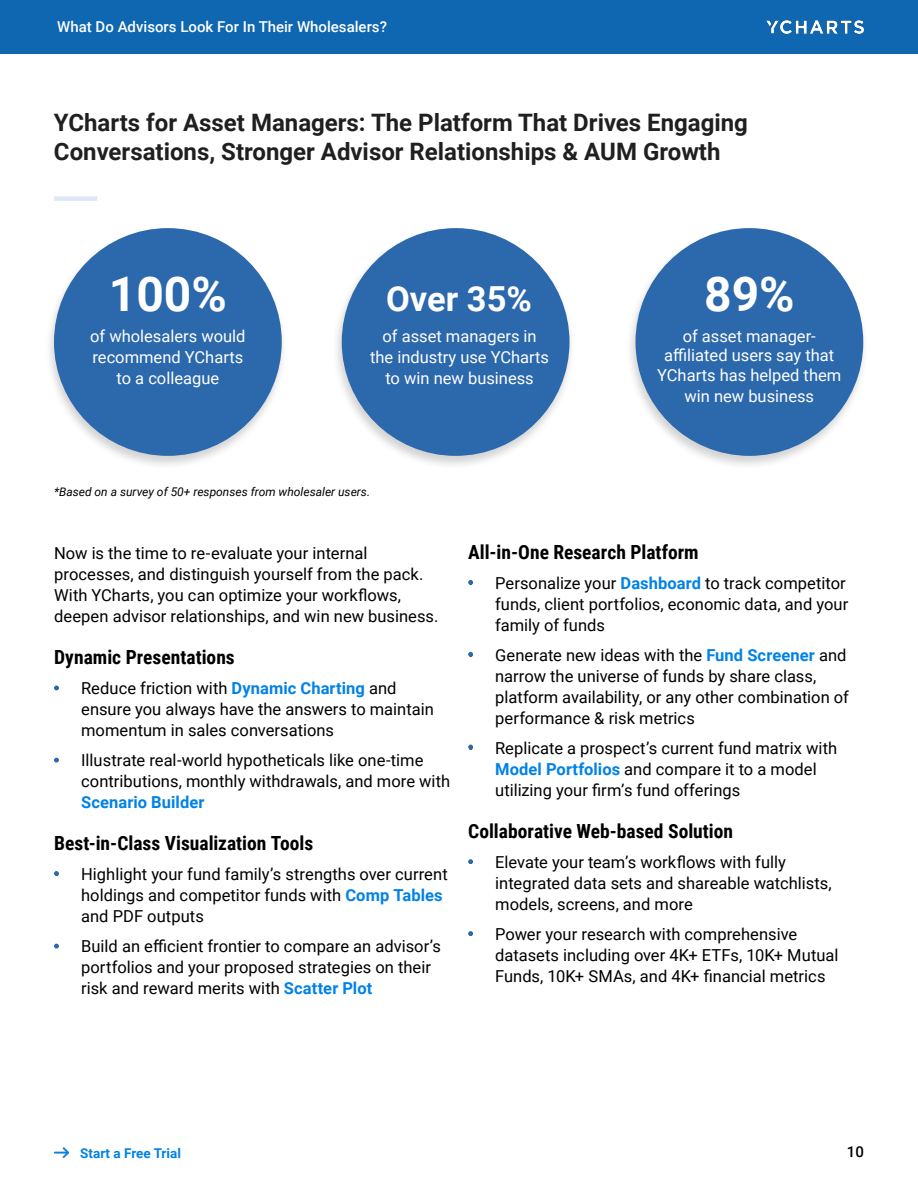
<style>
.page{position:relative;width:918px;height:1188px;background:#fff}
.page>*{position:absolute;margin:0;border:0;box-sizing:border-box;transform-origin:0 0}
.t1{font:700 48px "Roboto";color:#fff}
.t2{font:700 34.5px "Roboto";color:#fff}
.t3{font:700 24px/28.8px "Roboto";color:#1f1f1f}
.t4{font:700 19.5px "Roboto Condensed";color:#000}
.t5{font:16.5px/21px "Roboto";color:#000}
.t6{font:16.5px/21px "Roboto";color:#fff;text-align:center}
.t7{font:700 16.5px "Roboto";letter-spacing:.005em;color:#0082e8}
.t8{font:500 15px "Roboto";color:#fff}
.t9{font:500 15px "Roboto";color:#000}
.t10{font:700 13.5px "Roboto";color:#0082e8}
.t11{font:italic 12px "Roboto";color:#000}
.s1{font-weight:700;color:#0082e8}
</style>
<div class="page">
<div style="left:0;top:0;width:918px;height:54px;background:#0e67b0"></div>
<img style="left:766px;top:20px;width:98px;height:14px">
<img style="left:54px;top:1147px;width:15px;height:12px">
<div style="left:54px;top:196px;width:43px;height:5px;background:#dee7f5"></div>
<div style="left:44px;top:226px;width:244px;height:245px;background:#000;opacity:.18"></div>
<div style="left:54px;top:228px;width:228px;height:228px;background:#2b68ac;border-radius:50%"></div>
<div style="left:626px;top:226px;width:243px;height:245px;background:#000;opacity:.18"></div>
<div style="left:636px;top:228px;width:227px;height:228px;background:#2b68ac;border-radius:50%"></div>
<div style="left:332px;top:226px;width:243px;height:245px;background:#000;opacity:.18"></div>
<div style="left:342px;top:228px;width:228px;height:228px;background:#2b68ac;border-radius:50%"></div>
<svg style="left:54px;top:686px;width:5px;height:4px"></svg>
<svg style="left:468px;top:580px;width:5px;height:5px"></svg>
<svg style="left:468px;top:652px;width:5px;height:5px"></svg>
<svg style="left:54px;top:758px;width:5px;height:5px"></svg>
<svg style="left:54px;top:871px;width:5px;height:5px"></svg>
<svg style="left:54px;top:944px;width:5px;height:5px"></svg>
<svg style="left:468px;top:745px;width:5px;height:4px"></svg>
<svg style="left:468px;top:931px;width:5px;height:5px"></svg>
<svg style="left:468px;top:859px;width:5px;height:5px"></svg>
<p class="t8" style="left:57px;top:16px;width:331px">What Do Advisors Look For In Their Wholesalers?</p>
<h3 class="t3" style="left:54px;top:107px;width:696px">YCharts for Asset Managers: The Platform That Drives Engaging<br>Conversations, Stronger Advisor Relationships &amp; AUM Growth</h3>
<h1 class="t1" style="left:109px;top:260px;width:120px">100%</h1>
<p class="t6" style="left:90px;top:325px;width:157px">of wholesalers would recommend YCharts to a colleague</p>
<h2 class="t2" style="left:386px;top:274px;width:147px">Over 35%</h2>
<h1 class="t1" style="left:704px;top:260px;width:92px">89%</h1>
<p class="t6" style="left:370px;top:325px;width:181px">of asset managers in the industry use YCharts to win new business</p>
<p class="t6" style="left:657px;top:325px;width:186px;line-height:20.2px">of asset manager&shy;affiliated users say that<br>YCharts has helped them win new business</p>
<p class="t11" style="left:54px;top:483px;width:318px">*Based on a survey of 50+ responses from wholesaler users.</p>
<p class="t5" style="left:54px;top:542px;width:386px">Now is the time to re-evaluate your internal processes, and distinguish yourself from the pack.<br>With YCharts, you can optimize your workflows, deepen advisor relationships, and win new business.</p>
<p class="t4" style="left:54px;top:643px;width:182px">Dynamic Presentations</p>
<p class="t5" style="left:81px;top:677px;width:354px;text-indent:-27px">• Reduce friction with <span class="s1">Dynamic Charting</span> and ensure you always have the answers to maintain momentum in sales conversations</p>
<p class="t5" style="left:81px;top:749px;width:371px;text-indent:-27px">• Illustrate real-world hypotheticals like one-time contributions, monthly withdrawals, and more with</p>
<p class="t7" style="left:81px;top:790px;width:125px">Scenario Builder</p>
<p class="t4" style="left:54px;top:829px;width:261px">Best-in-Class Visualization Tools</p>
<p class="t5" style="left:81px;top:863px;width:368px;text-indent:-27px">• Highlight your fund family’s strengths over current holdings and competitor funds with <span class="s1">Comp Tables </span>and PDF outputs</p>
<p class="t5" style="left:81px;top:935px;width:361px;text-indent:-27px">• Build an efficient frontier to compare an advisor’s portfolios and your proposed strategies on their risk and reward merits with <span class="s1">Scatter Plot</span></p>
<p class="t4" style="left:468px;top:538px;width:232px">All-in-One Research Platform</p>
<p class="t5" style="left:495px;top:572px;width:355px;text-indent:-27px">• Personalize your <span class="s1">Dashboard</span> to track competitor funds, client portfolios, economic data, and your family of funds</p>
<p class="t5" style="left:495px;top:644px;width:355px;text-indent:-27px">• Generate new ideas with the <span class="s1">Fund Screener</span> and narrow the universe of funds by share class, platform availability, or any other combination of performance &amp; risk metrics</p>
<p class="t5" style="left:495px;top:737px;width:344px;text-indent:-27px">• Replicate a prospect’s current fund matrix with<br><span class="s1">Model Portfolios</span> and compare it to a model utilizing your firm’s fund offerings</p>
<p class="t4" style="left:468px;top:817px;width:267px">Collaborative Web-based Solution</p>
<p class="t5" style="left:495px;top:851px;width:338px;text-indent:-27px">• Elevate your team’s workflows with fully integrated data sets and shareable watchlists, models, screens, and more</p>
<p class="t5" style="left:495px;top:923px;width:345px;text-indent:-27px">• Power your research with comprehensive datasets including over 4K+ ETFs, 10K+ Mutual<br>Funds, 10K+ SMAs, and 4K+ financial metrics</p>
<p class="t10" style="left:80px;top:1143px;width:102px">Start a Free Trial</p>
<p class="t9" style="left:847px;top:1141px;width:19px">10</p>
</div>
